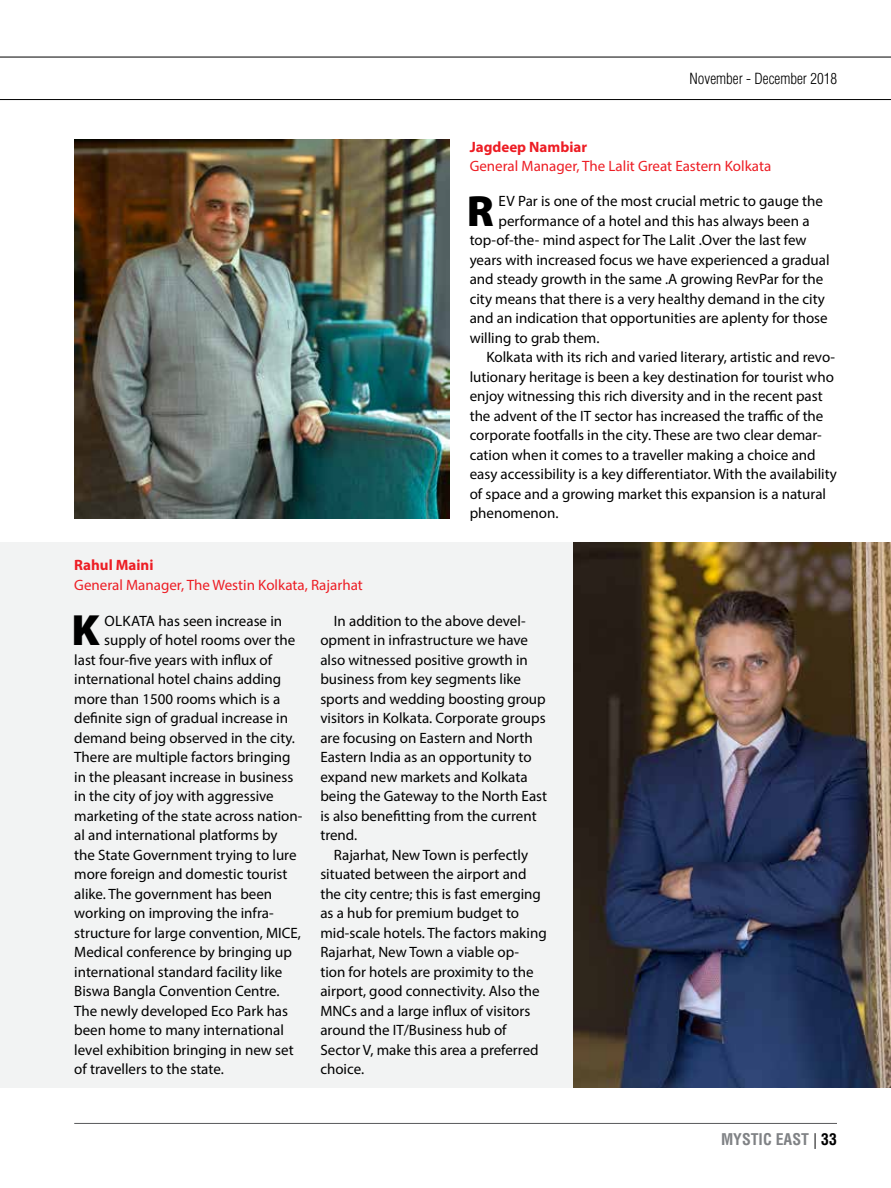
<style>
.page{position:relative;width:891px;height:1188px;background:#fff}
.page>*{position:absolute;margin:0;border:0;box-sizing:border-box;transform-origin:0 0}
.t1{font:900 43.95px "Myriad Pro";color:#000}
.t2{font:700 condensed 15.75px "Helvetica LT Std";color:#808285}
.t3{font:15px/19.5px "Myriad Pro";color:#000}
.t4{font:15px "Myriad Pro";color:#ed1d24}
.t5{font:700 15px "Myriad Pro";color:#ed1d24}
.t6{font:300 condensed 15px "Helvetica LT Std";color:#000}
.s1{font-weight:300;font-stretch:normal;color:#000}
.s2{color:#000}
</style>
<div class="page">
<hr style="left:74px;top:1123px;width:763px;height:1px;background:#58595b">
<hr style="left:0;top:57px;width:891px;height:1px;background:#000">
<hr style="left:0;top:99px;width:891px;height:1px;background:#000">
<div style="left:0;top:542px;width:891px;height:546px;background:#f2f3f3"></div>
<img style="left:574px;top:542px;width:317px;height:546px">
<img style="left:74px;top:140px;width:376px;height:378px">
<p class="t6" style="left:690px;top:69px;width:149px">November - December 2018</p>
<p class="t5" style="left:470px;top:137px;width:119px">Jagdeep Nambiar</p>
<p class="t4" style="left:470px;top:157px;width:303px">General Manager, The Lalit Great Eastern Kolkata</p>
<p class="t5" style="left:74px;top:555px;width:81px">Rahul Maini</p>
<p class="t4" style="left:74px;top:575px;width:290px">General Manager, The Westin Kolkata, Rajarhat</p>
<h1 class="t1" style="left:467px;top:182px;width:29px">R</h1>
<p class="t3" style="left:499px;top:191px;width:326px">EV Par is one of the most crucial metric to gauge the</p>
<p class="t3" style="left:498px;top:211px;width:313px">performance of a hotel and this has always been a</p>
<p class="t3" style="left:470px;top:230px;width:338px">top-of-the- mind aspect for The Lalit .Over the last few</p>
<p class="t3" style="left:470px;top:250px;width:361px">years with increased focus we have experienced a gradual</p>
<p class="t3" style="left:470px;top:269px;width:355px">and steady growth in the same .A growing RevPar for the</p>
<p class="t3" style="left:470px;top:289px;width:357px">city means that there is a very healthy demand in the city</p>
<p class="t3" style="left:470px;top:308px;width:360px">and an indication that opportunities are aplenty for those</p>
<p class="t3" style="left:470px;top:328px;width:131px">willing to grab them.</p>
<p class="t3" style="left:486px;top:347px;width:350px">Kolkata with its rich and varied literary, artistic and revo-</p>
<p class="t3" style="left:470px;top:367px;width:366px">lutionary heritage is been a key destination for tourist who</p>
<p class="t3" style="left:470px;top:386px;width:355px">enjoy witnessing this rich diversity and in the recent past</p>
<p class="t3" style="left:470px;top:406px;width:355px">the advent of the IT sector has increased the traffic of the</p>
<p class="t3" style="left:470px;top:425px;width:354px">corporate footfalls in the city. These are two clear demar-</p>
<p class="t3" style="left:470px;top:445px;width:347px">cation when it comes to a traveller making a choice and</p>
<p class="t3" style="left:470px;top:464px;width:369px">easy accessibility is a key differentiator. With the availability</p>
<p class="t3" style="left:470px;top:484px;width:358px">of space and a growing market this expansion is a natural</p>
<p class="t3" style="left:470px;top:503px;width:90px">phenomenon.</p>
<h1 class="t1" style="left:72px;top:601px;width:30px">K</h1>
<p class="t3" style="left:104px;top:611px;width:179px">OLKATA has seen increase in</p>
<p class="t3" style="left:104px;top:630px;width:192px">supply of hotel rooms over the</p>
<p class="t3" style="left:74px;top:650px;width:199px">last four-five years with influx of</p>
<p class="t3" style="left:74px;top:669px;width:208px">international hotel chains adding</p>
<p class="t3" style="left:74px;top:689px;width:207px">more than 1500 rooms which is a</p>
<p class="t3" style="left:74px;top:708px;width:215px">definite sign of gradual increase in</p>
<p class="t3" style="left:74px;top:728px;width:222px">demand being observed in the city.</p>
<p class="t3" style="left:74px;top:747px;width:218px">There are multiple factors bringing</p>
<p class="t3" style="left:74px;top:767px;width:221px">in the pleasant increase in business</p>
<p class="t3" style="left:74px;top:786px;width:201px">in the city of joy with aggressive</p>
<p class="t3" style="left:74px;top:806px;width:230px">marketing of the state across nation-</p>
<p class="t3" style="left:74px;top:825px;width:205px">al and international platforms by</p>
<p class="t3" style="left:74px;top:845px;width:224px">the State Government trying to lure</p>
<p class="t3" style="left:74px;top:864px;width:215px">more foreign and domestic tourist</p>
<p class="t3" style="left:74px;top:884px;width:200px">alike. The government has been</p>
<p class="t3" style="left:74px;top:903px;width:201px">working on improving the infra-</p>
<p class="t3" style="left:74px;top:923px;width:228px">structure for large convention, MICE,</p>
<p class="t3" style="left:74px;top:942px;width:219px">Medical conference by bringing up</p>
<p class="t3" style="left:74px;top:962px;width:209px">international standard facility like</p>
<p class="t3" style="left:74px;top:981px;width:207px">Biswa Bangla Convention Centre.</p>
<p class="t3" style="left:74px;top:1001px;width:215px">The newly developed Eco Park has</p>
<p class="t3" style="left:74px;top:1020px;width:211px">been home to many international</p>
<p class="t3" style="left:74px;top:1040px;width:221px">level exhibition bringing in new set</p>
<p class="t3" style="left:74px;top:1059px;width:151px">of travellers to the state.</p>
<p class="t3" style="left:320px;top:611px;width:228px;text-indent:14px">In addition to the above devel&shy;opment in infrastructure we have also witnessed positive growth in business from key segments like sports and wedding boosting group visitors in Kolkata. Corporate groups are focusing on Eastern and North<br>Eastern India as an opportunity to expand new markets and Kolkata being the Gateway to the North East is also benefitting from the current trend.</p>
<p class="t3" style="left:320px;top:845px;width:228px;text-indent:14px">Rajarhat, New Town is perfectly situated between the airport and the city centre; this is fast emerging as a hub for premium budget to mid-scale hotels. The factors making<br>Rajarhat, New Town a viable op&shy;tion for hotels are proximity to the airport, good connectivity. Also the<br>MNCs and a large influx of visitors around the IT/Business hub of<br>Sector V, make this area a preferred choice.</p>
<p class="t2" style="left:721px;top:1130px;width:117px">MYSTIC EAST <span class="s1">|</span> <span class="s2">33</span></p>
</div>
